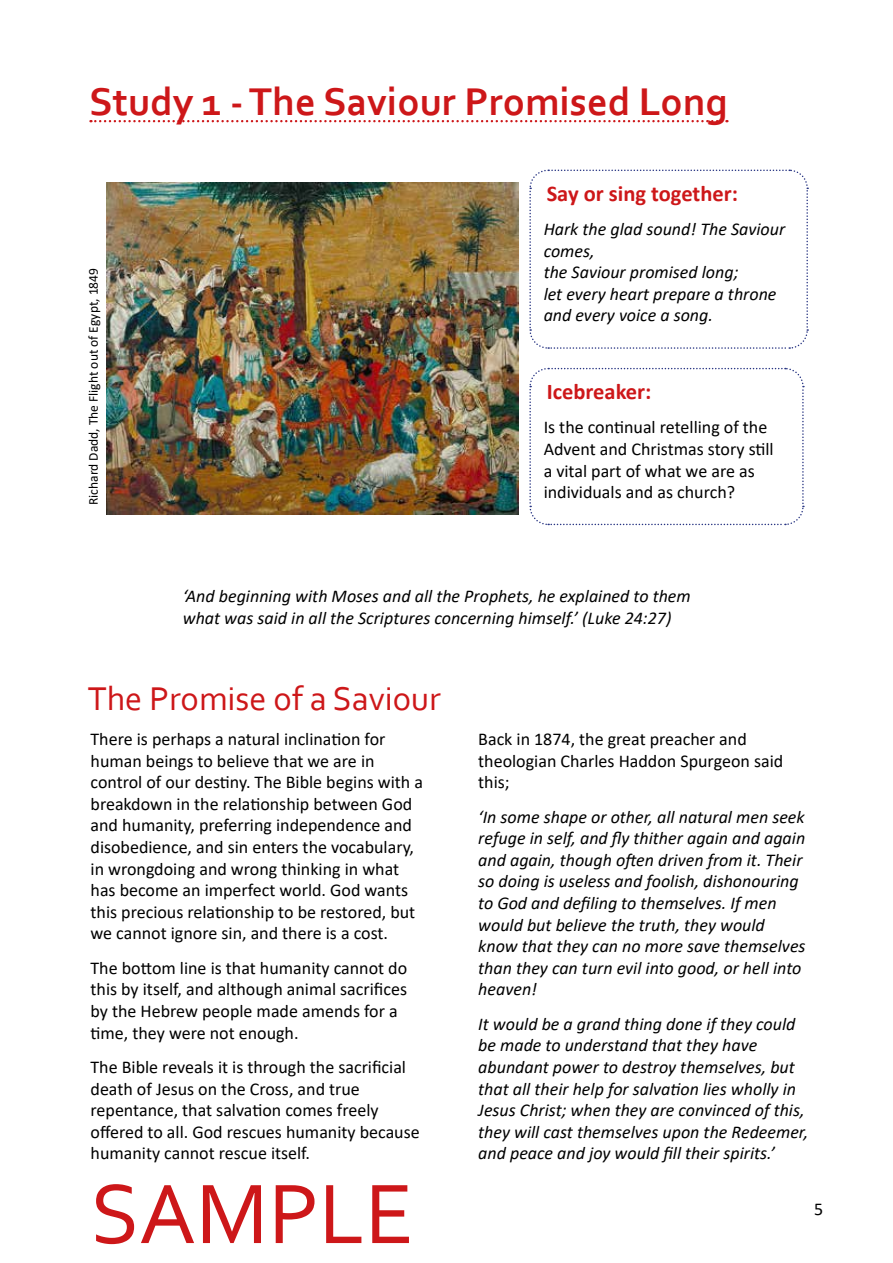
<style>
.page{position:relative;width:893px;height:1263px;background:#fff}
.page>*{position:absolute;margin:0;border:0;box-sizing:border-box;transform-origin:0 0}
.t1{font:88.5px "Corbel";color:#cd1719}
.t2{font:700 40.5px "Corbel";color:#cd1719}
.t3{font:34.5px "Corbel";color:#cd1719}
.t4{font:700 22.5px "Calibri";color:#cd1719}
.t5{font:18px/21.6px "Calibri";color:#000}
.t6{font:italic 18px/21.6px "Calibri";color:#000}
.t7{font:13.5px "Calibri";color:#000}
</style>
<div class="page">
<svg style="left:90px;top:120px;width:637px;height:2px"></svg>
<svg style="left:529px;top:367px;width:275px;height:159px"></svg>
<svg style="left:529px;top:169px;width:280px;height:180px"></svg>
<img style="left:106px;top:183px;width:413px;height:332px">
<h2 class="t2" style="left:89px;top:77px;width:640px">Study 1 - The Saviour Promised Long</h2>
<p class="t7" style="left:84px;top:505px;width:238px;rotate:-90deg">Richard Dadd, The Flight out of Egypt, 1849</p>
<p class="t4" style="left:547px;top:177px;width:193px">Say or sing together:</p>
<p class="t6" style="left:544px;top:217px;width:243px">Hark the glad sound! The Saviour comes,<br>the Saviour promised long;<br>let every heart prepare a throne and every voice a song.</p>
<p class="t4" style="left:547px;top:376px;width:106px">Icebreaker:</p>
<p class="t5" style="left:544px;top:416px;width:232px">Is the continual retelling of the<br>Advent and Christmas story still a vital part of what we are as individuals and as church?</p>
<p class="t6" style="left:183px;top:585px;width:509px">‘And beginning with Moses and all the Prophets, he explained to them what was said in all the Scriptures concerning himself.’ (Luke 24:27)</p>
<h3 class="t3" style="left:88px;top:677px;width:354px">The Promise of a Saviour</h3>
<p class="t5" style="left:91px;top:728px;width:334px">There is perhaps a natural inclination for human beings to believe that we are in control of our destiny. The Bible begins with a breakdown in the relationship between God and humanity, preferring independence and disobedience, and sin enters the vocabulary, in wrongdoing and wrong thinking in what has become an imperfect world. God wants this precious relationship to be restored, but we cannot ignore sin, and there is a cost.</p>
<p class="t5" style="left:91px;top:956px;width:318px">The bottom line is that humanity cannot do this by itself, and although animal sacrifices by the Hebrew people made amends for a time, they were not enough.</p>
<p class="t5" style="left:91px;top:1056px;width:331px">The Bible reveals it is through the sacrificial death of Jesus on the Cross, and true repentance, that salvation comes freely offered to all. God rescues humanity because humanity cannot rescue itself.</p>
<h1 class="t1" style="left:91px;top:1159px;width:325px">SAMPLE</h1>
<p class="t5" style="left:478px;top:728px;width:306px">Back in 1874, the great preacher and theologian Charles Haddon Spurgeon said this;</p>
<p class="t6" style="left:478px;top:805px;width:329px">‘In some shape or other, all natural men seek refuge in self, and fly thither again and again and again, though often driven from it. Their so doing is useless and foolish, dishonouring to God and defiling to themselves. If men would but believe the truth, they would know that they can no more save themselves than they can turn evil into good, or hell into heaven!</p>
<p class="t6" style="left:478px;top:1012px;width:331px">It would be a grand thing done if they could be made to understand that they have abundant power to destroy themselves, but that all their help for salvation lies wholly in Jesus Christ; when they are convinced of this, they will cast themselves upon the Redeemer, and peace and joy would fill their spirits.’</p>
<p class="t5" style="left:814px;top:1197px;width:11px">5</p>
</div>
